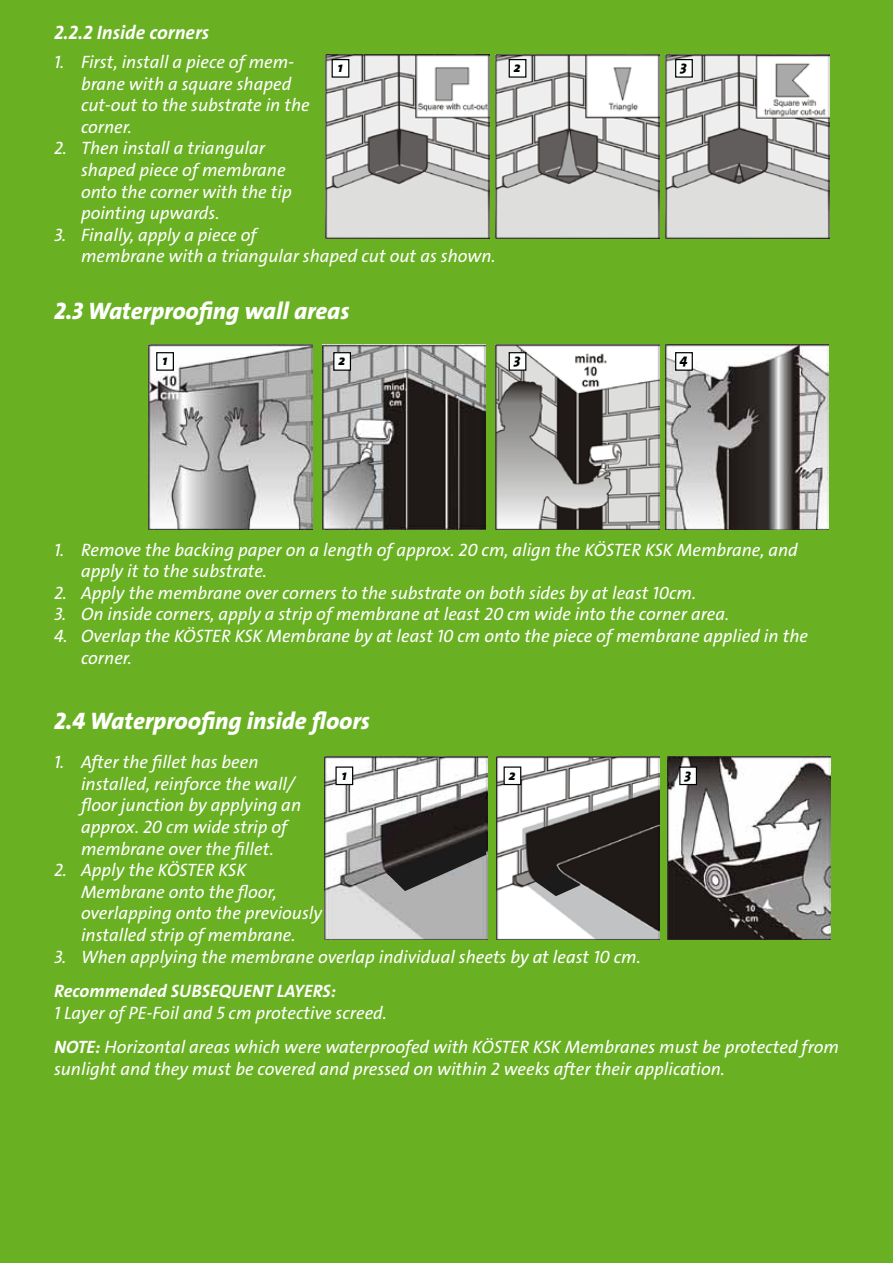
<style>
.page{position:relative;width:893px;height:1263px;background:#6ab023}
.page>*{position:absolute;margin:0;border:0;box-sizing:border-box;transform-origin:0 0}
.t1{font:24px "The Sans LP8 Ex Bld IT";color:#fff}
.t2{font:19.5px "The Sans LP7 Bld IT";color:#fff}
.t3{font:18px/21.6px "The Sans LP5 Plain IT";color:#fff}
.t4{font:18px "The Sans LP7 Bld IT";color:#fff}
.t5{font:italic 800 14.4px "The Sans";color:#000}
.s1{font-family:"The Sans LP7 Bld IT"}
</style>
<div class="page">
<img style="left:325px;top:54px;width:164px;height:184px">
<img style="left:495px;top:55px;width:164px;height:184px">
<img style="left:666px;top:54px;width:163px;height:185px">
<img style="left:149px;top:344px;width:163px;height:185px">
<img style="left:322px;top:345px;width:164px;height:184px">
<img style="left:495px;top:344px;width:164px;height:185px">
<img style="left:666px;top:345px;width:163px;height:184px">
<div style="left:332px;top:60px;width:17px;height:17px;background:#fbfefd"></div>
<div style="left:332px;top:59px;width:17px;height:19px;border:1px solid #000"></div>
<div style="left:509px;top:60px;width:17px;height:17px;background:#fbfefd"></div>
<div style="left:509px;top:59px;width:17px;height:19px;border:1px solid #000"></div>
<div style="left:676px;top:60px;width:16px;height:17px;background:#fbfefd"></div>
<div style="left:675px;top:59px;width:18px;height:19px;border:1px solid #000"></div>
<div style="left:157px;top:353px;width:16px;height:17px;background:#fbfefd"></div>
<div style="left:156px;top:352px;width:18px;height:19px;border:1px solid #000"></div>
<div style="left:334px;top:353px;width:16px;height:17px;background:#fbfefd"></div>
<div style="left:333px;top:352px;width:18px;height:19px;border:1px solid #000"></div>
<div style="left:509px;top:353px;width:17px;height:17px;background:#fbfefd"></div>
<div style="left:509px;top:352px;width:17px;height:19px;border:1px solid #000"></div>
<div style="left:676px;top:353px;width:16px;height:17px;background:#fbfefd"></div>
<div style="left:675px;top:352px;width:18px;height:19px;border:1px solid #000"></div>
<img style="left:324px;top:756px;width:163px;height:184px">
<img style="left:496px;top:756px;width:163px;height:184px">
<img style="left:667px;top:756px;width:163px;height:184px">
<div style="left:336px;top:767px;width:17px;height:17px;background:#fbfefd"></div>
<div style="left:335px;top:766px;width:18px;height:19px;border:1px solid #000"></div>
<div style="left:504px;top:767px;width:17px;height:17px;background:#fbfefd"></div>
<div style="left:504px;top:766px;width:17px;height:19px;border:1px solid #000"></div>
<div style="left:680px;top:767px;width:16px;height:17px;background:#fbfefd"></div>
<div style="left:679px;top:766px;width:18px;height:19px;border:1px solid #000"></div>
<svg style="left:387px;top:832px;width:99px;height:59px;background:#4b4948"></svg>
<svg style="left:535px;top:870px;width:45px;height:26px"></svg>
<p class="t2" style="left:54px;top:20px;width:157px">2.2.2 Inside corners</p>
<p class="t3" style="left:81px;top:52px;width:230px;text-indent:-27px">1. First, install a piece of mem&shy;brane with a square shaped cut-out to the substrate in the corner.</p>
<p class="t3" style="left:81px;top:138px;width:212px;text-indent:-27px">2. Then install a triangular shaped piece of membrane onto the corner with the tip pointing upwards.</p>
<p class="t3" style="left:81px;top:224px;width:416px;text-indent:-27px">3. Finally, apply a piece of<br>membrane with a triangular shaped cut out as shown.</p>
<p class="t5" style="left:338px;top:58px;width:6px">1</p>
<p class="t5" style="left:514px;top:58px;width:8px">2</p>
<p class="t5" style="left:681px;top:57px;width:8px">3</p>
<h1 class="t1" style="left:54px;top:295px;width:297px">2.3 Waterproofing wall areas</h1>
<p class="t5" style="left:162px;top:351px;width:6px">1</p>
<p class="t5" style="left:339px;top:351px;width:8px">2</p>
<p class="t5" style="left:514px;top:350px;width:8px">3</p>
<p class="t5" style="left:680px;top:350px;width:9px">4</p>
<p class="t3" style="left:81px;top:539px;width:718px;text-indent:-27px">1. Remove the backing paper on a length of approx. 20 cm, align the KÖSTER KSK Membrane, and apply it to the substrate.</p>
<p class="t3" style="left:54px;top:582px;width:644px">2. Apply the membrane over corners to the substrate on both sides by at least 10cm.</p>
<p class="t3" style="left:54px;top:604px;width:677px">3. On inside corners, apply a strip of membrane at least 20 cm wide into the corner area.</p>
<p class="t3" style="left:81px;top:626px;width:728px;text-indent:-27px">4. Overlap the KÖSTER KSK Membrane by at least 10 cm onto the piece of membrane applied in the corner.</p>
<h1 class="t1" style="left:54px;top:705px;width:317px">2.4 Waterproofing inside floors</h1>
<p class="t5" style="left:342px;top:765px;width:6px">1</p>
<p class="t5" style="left:509px;top:765px;width:8px">2</p>
<p class="t5" style="left:685px;top:764px;width:8px">3</p>
<p class="t3" style="left:81px;top:752px;width:222px;text-indent:-27px">1. After the fillet has been installed, reinforce the wall/ floor junction by applying an approx. 20 cm wide strip of membrane over the fillet.</p>
<p class="t3" style="left:81px;top:860px;width:243px;text-indent:-27px">2. Apply the KÖSTER KSK<br>Membrane onto the floor, overlapping onto the previously installed strip of membrane.</p>
<p class="t3" style="left:54px;top:946px;width:588px">3. When applying the membrane overlap individual sheets by at least 10 cm.</p>
<p class="t4" style="left:54px;top:979px;width:284px">Recommended SUBSEQUENT LAYERS:</p>
<p class="t3" style="left:54px;top:996px;width:786px;line-height:34.3px">1 Layer of PE-Foil and 5 cm protective screed.<br><span class="s1">NOTE:</span> Horizontal areas which were waterproofed with KÖSTER KSK Membranes must be protected from</p>
<p class="t3" style="left:54px;top:1058px;width:672px">sunlight and they must be covered and pressed on within 2 weeks after their application.</p>
</div>
